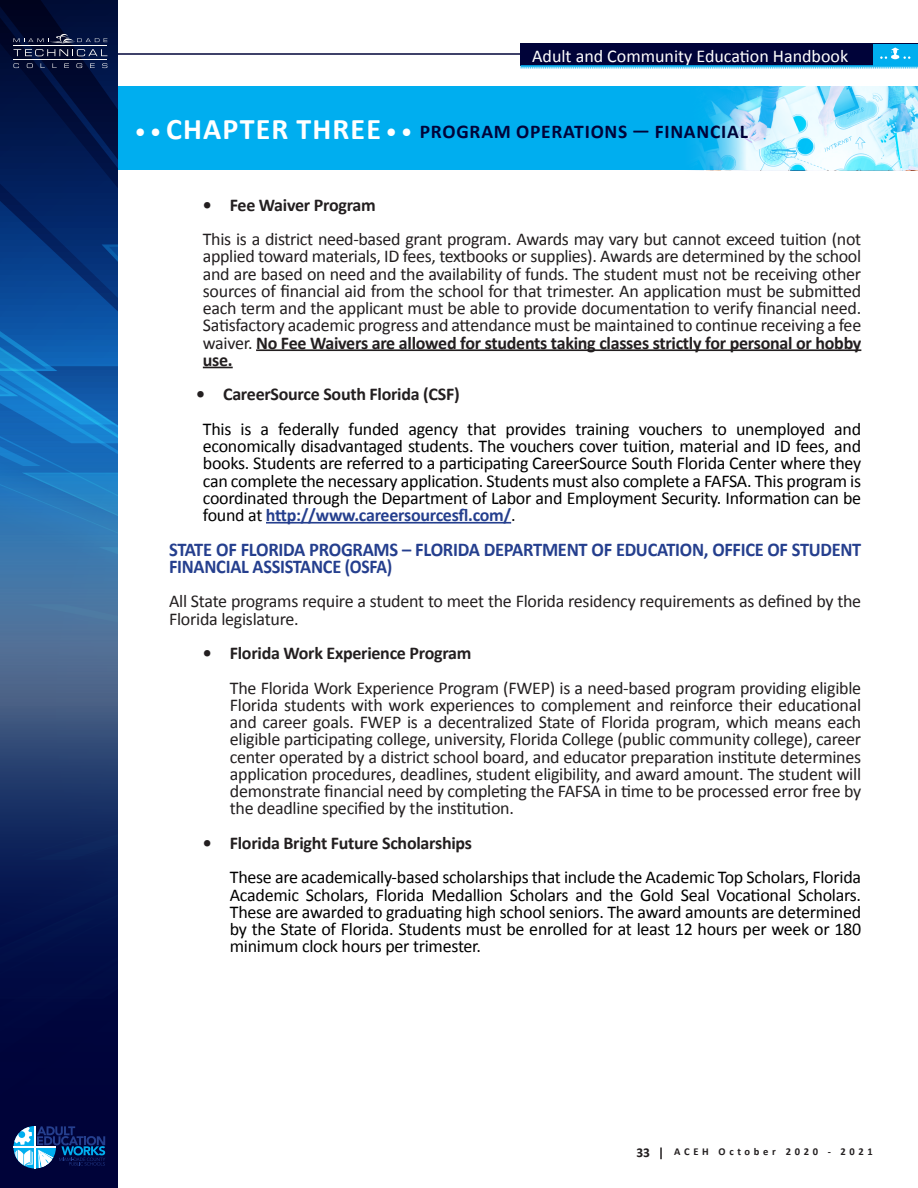
<style>
.page{position:relative;width:918px;height:1188px;background:#fff}
.page>*{position:absolute;margin:0;border:0;box-sizing:border-box;transform-origin:0 0}
.t1{font:700 19.5px/17.2px "Calibri";letter-spacing:-.015em;color:#253f8e;scale:.95 1}
.t2{font:700 19.5px "Calibri";letter-spacing:.04em;color:#000339}
.t3{font:18px/17.2px "Calibri";letter-spacing:-.015em;color:#231f20;text-align:justify}
.t4{font:18px/17.2px "Calibri";letter-spacing:-.015em;color:#000;text-align:justify}
.t5{font:700 18px "Calibri";letter-spacing:-.015em;color:#231f20}
.t6{font:18px "Calibri";color:#fff}
.t7{font:700 13.5px "Calibri";color:#231f20}
.t8{font:700 10.5px "Calibri";letter-spacing:.35em;color:#231f20}
.s1{font-size:21px;color:#fff}
.s2{font-size:30px;color:#fff}
.s3{font-weight:700}
.s4{font-weight:700;color:#253f8e}
</style>
<div class="page">
<div style="left:118px;top:86px;width:800px;height:84px;background:#00aeef"></div>
<hr style="left:92px;top:53px;width:826px;height:2px;background:#000339">
<svg style="left:0;top:0;width:118px;height:1188px;background:#163a73"></svg>
<svg style="left:14px;top:1126px;width:91px;height:42px;background:#2f5588"></svg>
<img style="left:693px;top:86px;width:225px;height:84px">
<svg style="left:660px;top:1148px;width:2px;height:11px"></svg>
<svg style="left:14px;top:63px;width:5px;height:5px"></svg>
<svg style="left:27px;top:63px;width:6px;height:5px"></svg>
<svg style="left:41px;top:63px;width:4px;height:5px"></svg>
<svg style="left:53px;top:63px;width:4px;height:5px"></svg>
<svg style="left:64px;top:63px;width:5px;height:5px"></svg>
<svg style="left:77px;top:63px;width:5px;height:5px"></svg>
<svg style="left:90px;top:63px;width:5px;height:5px"></svg>
<svg style="left:102px;top:63px;width:5px;height:5px"></svg>
<svg style="left:14px;top:49px;width:93px;height:7px"></svg>
<hr style="left:14px;top:46px;width:93px;height:1px;background:#fffefa">
<hr style="left:14px;top:60px;width:93px;height:1px;background:#fffefa">
<svg style="left:14px;top:33px;width:93px;height:10px"></svg>
<div style="left:521px;top:44px;width:397px;height:22px;background:#000339"></div>
<div style="left:874px;top:44px;width:44px;height:22px;background:#00aeef"></div>
<hr style="left:521px;top:65px;width:397px;height:1px;background:#00aeef">
<hr style="left:521px;top:66px;width:397px;height:1px;background:#00aeef">
<svg style="left:521px;top:68px;width:397px;height:1px"></svg>
<svg style="left:880px;top:48px;width:30px;height:11px"></svg>
<hr style="left:256px;top:349px;width:605px;height:2px;background:#231f20">
<hr style="left:203px;top:367px;width:30px;height:1px;background:#231f20">
<hr style="left:266px;top:522px;width:245px;height:2px;background:#253f8e">
<p class="t6" style="left:532px;top:45px;width:318px">Adult and Community Education Handbook</p>
<p class="t2" style="left:135px;top:119px;width:614px"><span class="s1">• •</span> <span class="s2">CHAPTER THREE</span> <span class="s1">• •</span> PROGRAM OPERATIONS — FINANCIAL</p>
<p class="t5" style="left:203px;top:194px;width:174px">• Fee Waiver Program</p>
<p class="t3" style="left:203px;top:230px;width:660px">This is a district need-based grant program. Awards may vary but cannot exceed tuition (not applied toward materials, ID fees, textbooks or supplies). Awards are determined by the school and are based on need and the availability of funds. The student must not be receiving other sources of financial aid from the school for that trimester. An application must be submitted each term and the applicant must be able to provide documentation to verify financial need.<br>Satisfactory academic progress and attendance must be maintained to continue receiving a fee waiver. <span class="s3">No Fee Waivers are allowed for students taking classes strictly for personal or hobby use.</span></p>
<p class="t5" style="left:196px;top:383px;width:265px">• CareerSource South Florida (CSF)</p>
<p class="t4" style="left:203px;top:419px;width:660px">This is a federally funded agency that provides training vouchers to unemployed and economically disadvantaged students. The vouchers cover tuition, material and ID fees, and books. Students are referred to a participating CareerSource South Florida Center where they can complete the necessary application. Students must also complete a FAFSA. This program is coordinated through the Department of Labor and Employment Security. Information can be found at <span class="s4">http://www.careersourcesfl.com/</span>.</p>
<p class="t1" style="left:169px;top:540px;width:730px">STATE OF FLORIDA PROGRAMS – FLORIDA DEPARTMENT OF EDUCATION, OFFICE OF STUDENT<br>FINANCIAL ASSISTANCE (OSFA)</p>
<p class="t3" style="left:169px;top:592px;width:694px">All State programs require a student to meet the Florida residency requirements as defined by the<br>Florida legislature.</p>
<p class="t5" style="left:203px;top:642px;width:270px">• Florida Work Experience Program</p>
<p class="t3" style="left:230px;top:678px;width:633px">The Florida Work Experience Program (FWEP) is a need-based program providing eligible Florida students with work experiences to complement and reinforce their educational and career goals. FWEP is a decentralized State of Florida program, which means each eligible participating college, university, Florida College (public community college), career center operated by a district school board, and educator preparation institute determines application procedures, deadlines, student eligibility, and award amount. The student will demonstrate financial need by completing the FAFSA in time to be processed error free by the deadline specified by the institution.</p>
<p class="t5" style="left:203px;top:832px;width:271px">• Florida Bright Future Scholarships</p>
<p class="t4" style="left:230px;top:868px;width:633px">These are academically-based scholarships that include the Academic Top Scholars, Florida Academic Scholars, Florida Medallion Scholars and the Gold Seal Vocational Scholars.<br>These are awarded to graduating high school seniors. The award amounts are determined by the State of Florida. Students must be enrolled for at least 12 hours per week or 180 minimum clock hours per trimester.</p>
<p class="t7" style="left:636px;top:1144px;width:15px">33</p>
<p class="t8" style="left:674px;top:1145px;width:200px">ACEH October 2020 - 2021</p>
</div>
